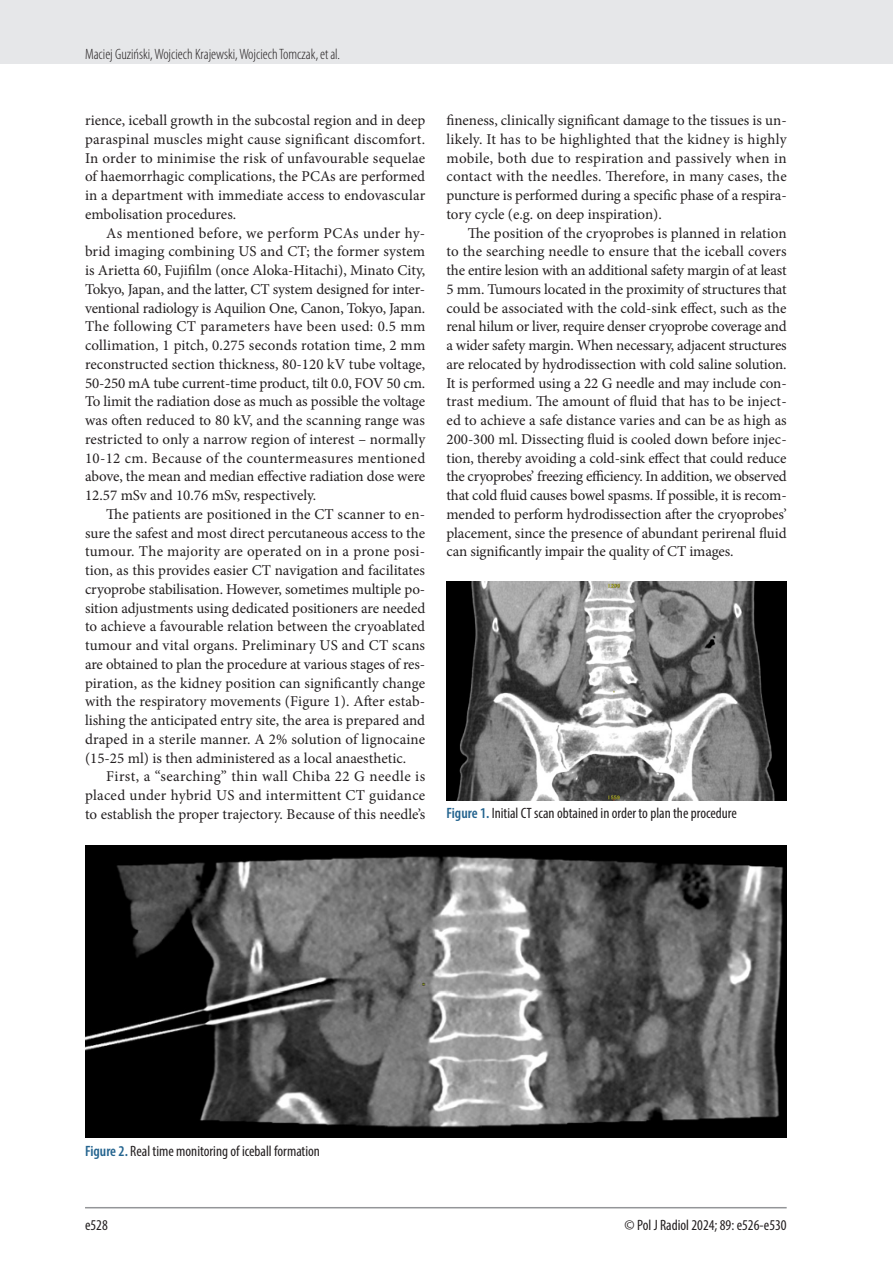
<style>
.page{position:relative;width:893px;height:1263px;background:#fff}
.page>*{position:absolute;margin:0;border:0;box-sizing:border-box;transform-origin:0 0}
.tekst{font:15px/18.8px "Minion Pro";letter-spacing:-.005em;color:#231f20;text-align:justify}
.rycina_podpis{font:condensed 15px "Myriad Pro";color:#231f20}
.t1{font:300 condensed 15px "Myriad Pro";color:#231f20}
.tabela_tekst{font:condensed 15px "Myriad Pro";color:#231f20}
.s1{font-weight:600;color:#24648f}
</style>
<div class="page">
<div style="left:0;top:0;width:893px;height:64px;background:#e6e7e9"></div>
<hr style="left:85px;top:1207px;width:702px;height:1px;background:#939598">
<img style="left:446px;top:581px;width:341px;height:219px">
<img style="left:85px;top:845px;width:702px;height:293px">
<p class="t1" style="left:85px;top:45px;width:256px">Maciej Guziński, Wojciech Krajewski, Wojciech Tomczak, et al.</p>
<p class="tekst" style="left:85px;top:111px;width:342px">rience, iceball growth in the subcostal region and in deep paraspinal muscles might cause significant discomfort.<br>In order to minimise the risk of unfavourable sequelae of haemorrhagic complications, the PCAs are performed in a department with immediate access to endovascular embolisation procedures.</p>
<p class="tekst" style="left:85px;top:223px;width:342px;text-indent:21px">As mentioned before, we perform PCAs under hy&shy;brid imaging combining US and CT; the former system is Arietta 60, Fujifilm (once Aloka-Hitachi), Minato City, Tokyo, Japan, and the latter, CT system designed for inter&shy;ventional radiology is Aquilion One, Canon, Tokyo, Japan.<br>The following CT parameters have been used: 0.5 mm collimation, 1 pitch, 0.275 seconds rotation time, 2 mm reconstructed section thickness, 80-120 kV tube voltage, 50-250 mA tube current-time product, tilt 0.0, FOV 50 cm.<br>To limit the radiation dose as much as possible the voltage was often reduced to 80 kV, and the scanning range was restricted to only a narrow region of interest – normally 10-12 cm. Because of the countermeasures mentioned above, the mean and median effective radiation dose were 12.57 mSv and 10.76 mSv, respectively.</p>
<p class="tekst" style="left:85px;top:505px;width:342px;text-indent:21px">The patients are positioned in the CT scanner to en&shy;sure the safest and most direct percutaneous access to the tumour. The majority are operated on in a prone posi&shy;tion, as this provides easier CT navigation and facilitates cryoprobe stabilisation. However, sometimes multiple po&shy;sition adjustments using dedicated positioners are needed to achieve a favourable relation between the cryoablated tumour and vital organs. Preliminary US and CT scans are obtained to plan the procedure at various stages of res&shy;piration, as the kidney position can significantly change with the respiratory movements (Figure 1). After estab&shy;lishing the anticipated entry site, the area is prepared and draped in a sterile manner. A 2% solution of lignocaine (15-25 ml) is then administered as a local anaesthetic.</p>
<p class="tekst" style="left:85px;top:767px;width:342px;text-indent:21px">First, a “searching” thin wall Chiba 22 G needle is placed under hybrid US and intermittent CT guidance to establish the proper trajectory. Because of this needle’s</p>
<p class="tekst" style="left:446px;top:111px;width:342px">fineness, clinically significant damage to the tissues is un&shy;likely. It has to be highlighted that the kidney is highly mobile, both due to respiration and passively when in contact with the needles. Therefore, in many cases, the puncture is performed during a specific phase of a respira&shy;tory cycle (e.g. on deep inspiration).</p>
<p class="tekst" style="left:446px;top:223px;width:342px;text-indent:21px">The position of the cryoprobes is planned in relation to the searching needle to ensure that the iceball covers the entire lesion with an additional safety margin of at least 5 mm. Tumours located in the proximity of structures that could be associated with the cold-sink effect, such as the renal hilum or liver, require denser cryoprobe coverage and a wider safety margin. When necessary, adjacent structures are relocated by hydrodissection with cold saline solution.<br>It is performed using a 22 G needle and may include con&shy;trast medium. The amount of fluid that has to be inject&shy;ed to achieve a safe distance varies and can be as high as 200-300 ml. Dissecting fluid is cooled down before injec&shy;tion, thereby avoiding a cold-sink effect that could reduce the cryoprobes’ freezing efficiency. In addition, we observed that cold fluid causes bowel spasms. If possible, it is recom&shy;mended to perform hydrodissection after the cryoprobes’ placement, since the presence of abundant perirenal fluid can significantly impair the quality of CT images.</p>
<p class="rycina_podpis" style="left:446px;top:804px;width:292px"><span class="s1">Figure 1.</span> Initial CT scan obtained in order to plan the procedure</p>
<p class="rycina_podpis" style="left:85px;top:1142px;width:237px"><span class="s1">Figure 2.</span> Real time monitoring of iceball formation</p>
<p class="tabela_tekst" style="left:85px;top:1216px;width:24px">e528</p>
<p class="tabela_tekst" style="left:625px;top:1216px;width:164px">© Pol J Radiol 2024; 89: e526-e530</p>
</div>
